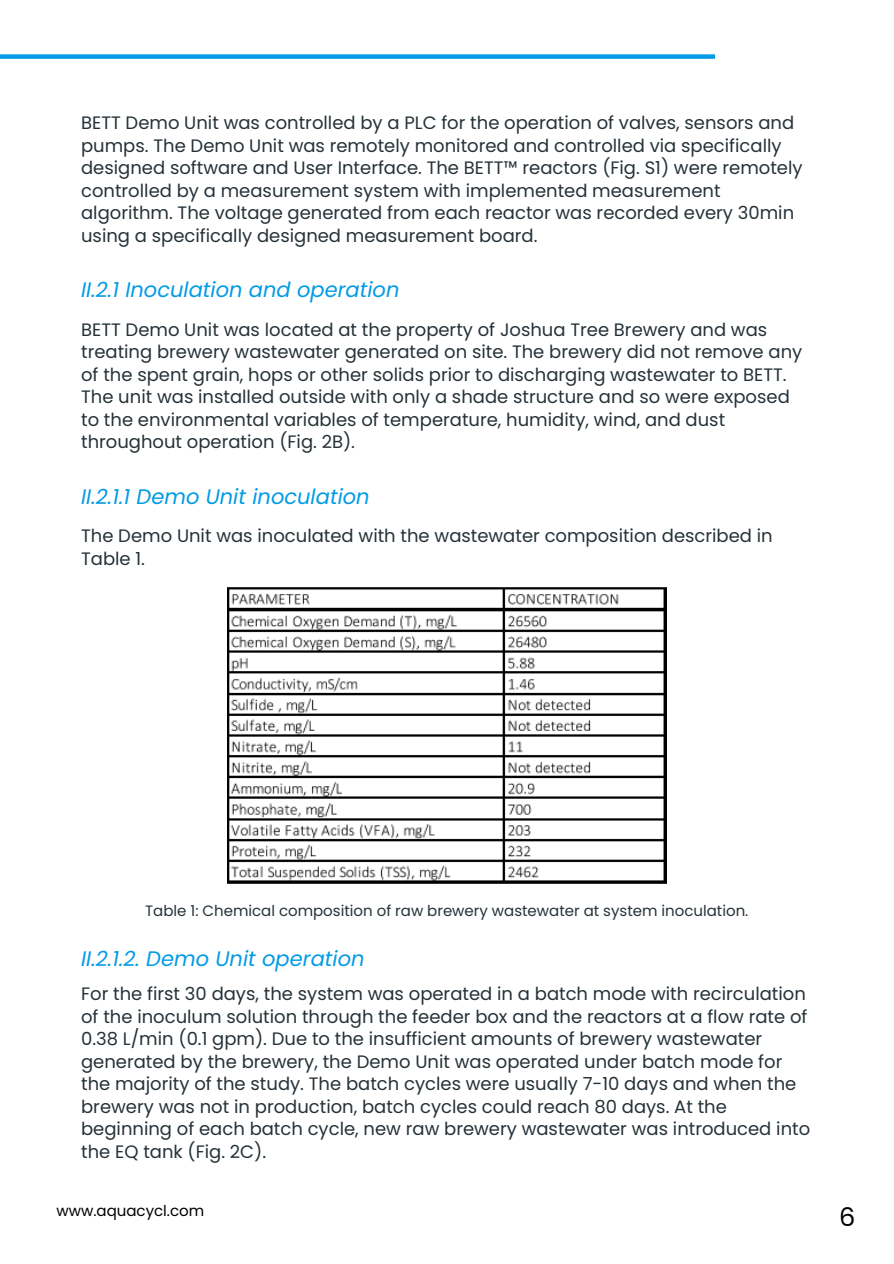
<style>
.page{position:relative;width:894px;height:1264px;background:#fff}
.page>*{position:absolute;margin:0;border:0;box-sizing:border-box;transform-origin:0 0}
.t1{font:25.65px "Poppins";color:#000}
.t2{font:italic 21px "Poppins";color:#039be5}
.t3{font:18px/22.5px "Poppins";color:#263238}
.t4{font:15px "Poppins";color:#263238}
.t5{font:15px "Poppins";color:#000}
</style>
<div class="page">
<div style="left:0;top:54px;width:714px;height:5px;background:#039be5"></div>
<img style="left:227px;top:587px;width:439px;height:297px">
<h1 class="t3" style="left:81px;top:112px;width:722px">BETT Demo Unit was controlled by a PLC for the operation of valves, sensors and pumps. The Demo Unit was remotely monitored and controlled via specifically designed software and User Interface. The BETT™ reactors (Fig. S1) were remotely controlled by a measurement system with implemented measurement algorithm. The voltage generated from each reactor was recorded every 30min using a specifically designed measurement board.</h1>
<h2 class="t2" style="left:81px;top:275px;width:320px">II.2.1 Inoculation and operation</h2>
<p class="t3" style="left:81px;top:318px;width:722px">BETT Demo Unit was located at the property of Joshua Tree Brewery and was treating brewery wastewater generated on site. The brewery did not remove any of the spent grain, hops or other solids prior to discharging wastewater to BETT.<br>The unit was installed outside with only a shade structure and so were exposed to the environmental variables of temperature, humidity, wind, and dust throughout operation (Fig. 2B).</p>
<p class="t2" style="left:81px;top:481px;width:290px">II.2.1.1 Demo Unit inoculation</p>
<h1 class="t3" style="left:81px;top:525px;width:693px">The Demo Unit was inoculated with the wastewater composition described in<br>Table 1.</h1>
<h2 class="t4" style="left:145px;top:899px;width:604px">Table 1: Chemical composition of raw brewery wastewater at system inoculation.</h2>
<p class="t2" style="left:81px;top:943px;width:285px">II.2.1.2. Demo Unit operation</p>
<p class="t3" style="left:81px;top:982px;width:730px">For the first 30 days, the system was operated in a batch mode with recirculation of the inoculum solution through the feeder box and the reactors at a flow rate of 0.38 L/min (0.1 gpm). Due to the insufficient amounts of brewery wastewater generated by the brewery, the Demo Unit was operated under batch mode for the majority of the study. The batch cycles were usually 7-10 days and when the brewery was not in production, batch cycles could reach 80 days. At the beginning of each batch cycle, new raw brewery wastewater was introduced into the EQ tank (Fig. 2C).</p>
<h1 class="t5" style="left:56px;top:1199px;width:149px">www.aquacycl.com</h1>
<h2 class="t1" style="left:838px;top:1199px;width:18px">6</h2>
</div>
